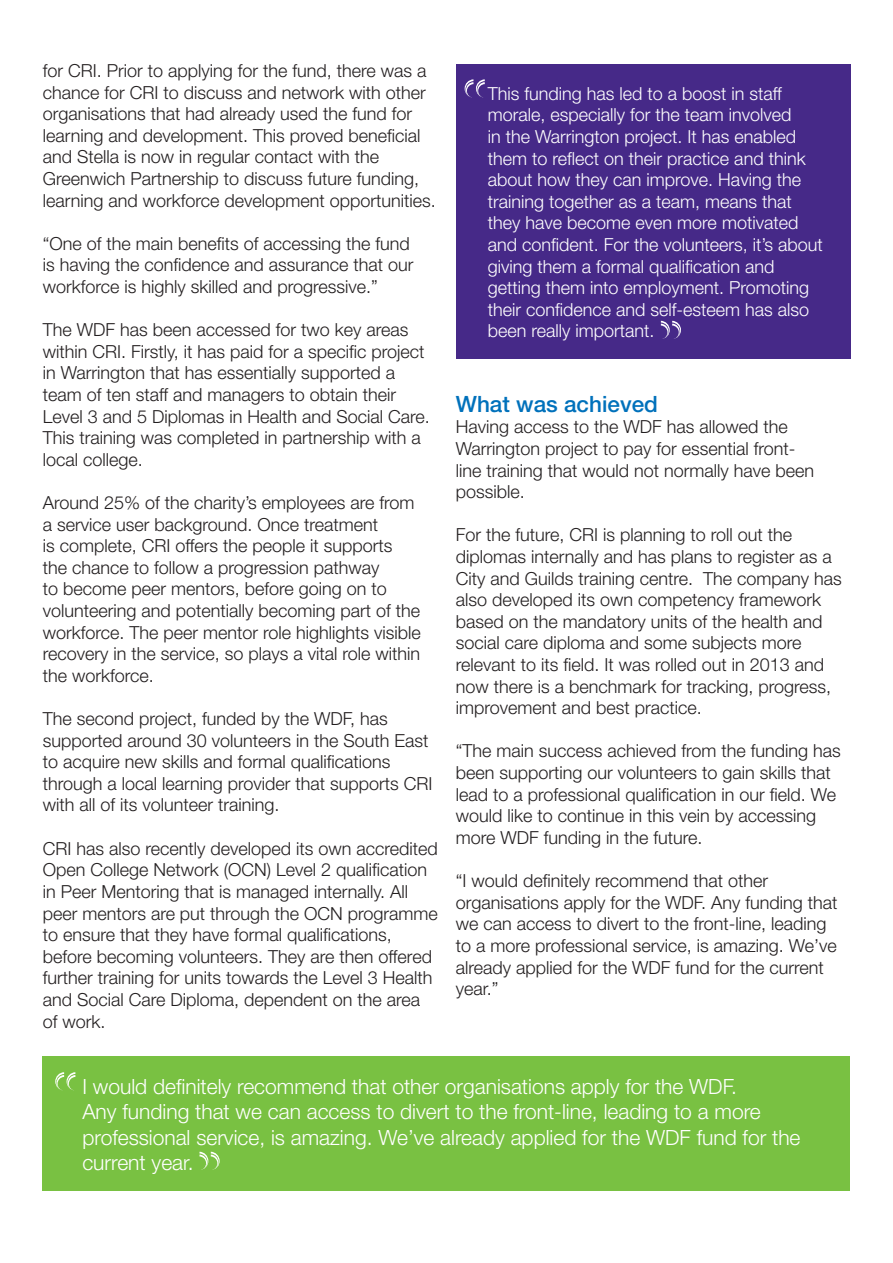
<style>
.page{position:relative;width:893px;height:1263px;background:#fff}
.page>*{position:absolute;margin:0;border:0;box-sizing:border-box;transform-origin:0 0}
.t1{font:500 22.5px "Helvetica Neue LT Std";color:#0071bb}
.t2{font:300 21px/25.2px "Helvetica Neue LT Std";color:#fff}
.t3{font:300 18px/21.6px "Helvetica Neue LT Std";color:#231f20}
.t4{font:300 18px/21.6px "Helvetica Neue LT Std";color:#fff}
</style>
<div class="page">
<div style="left:456px;top:64px;width:395px;height:295px;background:#462988"></div>
<div style="left:43px;top:1056px;width:807px;height:134px;background:#79c142"></div>
<svg style="left:55px;top:1072px;width:20px;height:18px"></svg>
<svg style="left:199px;top:1152px;width:21px;height:18px"></svg>
<hr style="left:892px;top:280px;width:1px;height:60px;background:#162329">
<svg style="left:661px;top:321px;width:20px;height:18px"></svg>
<svg style="left:465px;top:79px;width:20px;height:19px"></svg>
<p class="t3" style="left:43px;top:59px;width:395px">for CRI. Prior to applying for the fund, there was a chance for CRI to discuss and network with other organisations that had already used the fund for learning and development. This proved beneficial and Stella is now in regular contact with the Greenwich Partnership to discuss future funding, learning and workforce development opportunities.</p>
<p class="t3" style="left:43px;top:232px;width:372px">“One of the main benefits of accessing the fund is having the confidence and assurance that our workforce is highly skilled and progressive.”</p>
<p class="t3" style="left:43px;top:319px;width:389px">The WDF has been accessed for two key areas within CRI. Firstly, it has paid for a specific project in Warrington that has essentially supported a team of ten staff and managers to obtain their Level 3 and 5 Diplomas in Health and Social Care.<br>This training was completed in partnership with a local college.</p>
<p class="t3" style="left:43px;top:491px;width:380px">Around 25% of the charity’s employees are from a service user background. Once treatment<br>is complete, CRI offers the people it supports the chance to follow a progression pathway<br>to become peer mentors, before going on to volunteering and potentially becoming part of the workforce. The peer mentor role highlights visible recovery in the service, so plays a vital role within the workforce.</p>
<p class="t3" style="left:43px;top:707px;width:391px">The second project, funded by the WDF, has supported around 30 volunteers in the South East to acquire new skills and formal qualifications through a local learning provider that supports CRI with all of its volunteer training.</p>
<p class="t3" style="left:43px;top:837px;width:396px">CRI has also recently developed its own accredited Open College Network (OCN) Level 2 qualification in Peer Mentoring that is managed internally. All peer mentors are put through the OCN programme to ensure that they have formal qualifications, before becoming volunteers. They are then offered further training for units towards the Level 3 Health and Social Care Diploma, dependent on the area of work.</p>
<p class="t4" style="left:488px;top:82px;width:337px">This funding has led to a boost in staff morale, especially for the team involved<br>in the Warrington project. It has enabled them to reflect on their practice and think about how they can improve. Having the training together as a team, means that they have become even more motivated and confident. For the volunteers, it’s about giving them a formal qualification and getting them into employment. Promoting their confidence and self-esteem has also been really important.</p>
<p class="t1" style="left:456px;top:390px;width:204px">What was achieved</p>
<p class="t3" style="left:456px;top:416px;width:360px">Having access to the WDF has allowed the Warrington project to pay for essential front&shy;line training that would not normally have been possible.</p>
<p class="t3" style="left:456px;top:524px;width:388px">For the future, CRI is planning to roll out the diplomas internally and has plans to register as a City and Guilds training centre. The company has also developed its own competency framework</p>
<p class="t3" style="left:456px;top:610px;width:377px">based on the mandatory units of the health and social care diploma and some subjects more relevant to its field. It was rolled out in 2013 and now there is a benchmark for tracking, progress, improvement and best practice.</p>
<p class="t3" style="left:456px;top:740px;width:387px">“The main success achieved from the funding has been supporting our volunteers to gain skills that lead to a professional qualification in our field. We would like to continue in this vein by accessing more WDF funding in the future.</p>
<p class="t3" style="left:456px;top:869px;width:383px">“I would definitely recommend that other organisations apply for the WDF. Any funding that we can access to divert to the front-line, leading to a more professional service, is amazing. We’ve already applied for the WDF fund for the current year.”</p>
<p class="t2" style="left:82px;top:1074px;width:720px">I would definitely recommend that other organisations apply for the WDF.<br>Any funding that we can access to divert to the front-line, leading to a more professional service, is amazing. We’ve already applied for the WDF fund for the current year.</p>
</div>
